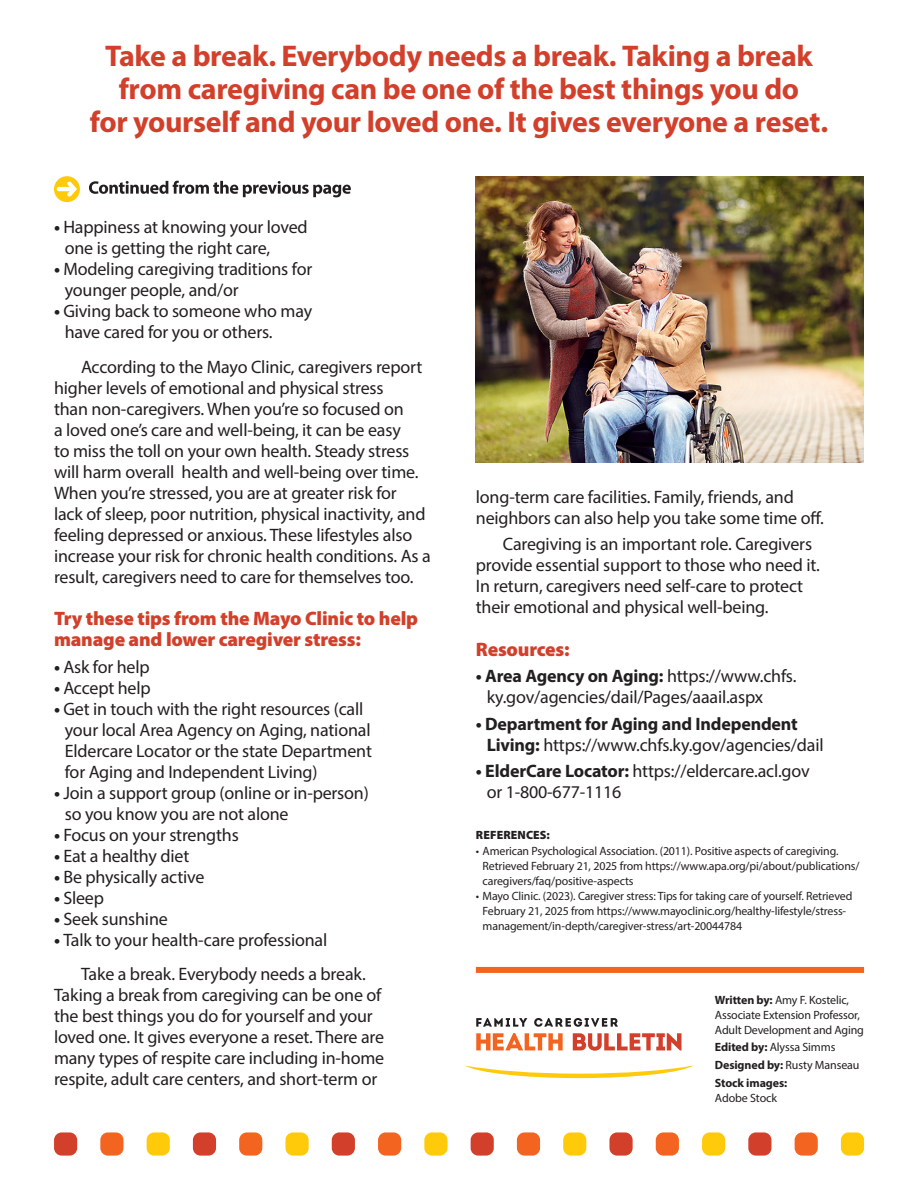
<style>
.page{position:relative;width:918px;height:1188px;background:#fff}
.page>*{position:absolute;margin:0;border:0;box-sizing:border-box;transform-origin:0 0}
.Pullout__Top{font:700 30px/33px "Myriad Pro";letter-spacing:-.015em;color:#d23f2a;text-align:center}
.Subhead{font:900 19.5px/21px "Myriad Pro";letter-spacing:-.01em;color:#d23f2a}
.Body{font:18px/21px "Myriad Pro";letter-spacing:-.01em;color:#231f20}
.t1{font:700 18px/21px "Myriad Pro";letter-spacing:-.01em;color:#231f20}
.t2{font:12px/15px "Myriad Pro";letter-spacing:-.01em;color:#231f20}
.t3{font:700 12px/15px "Myriad Pro";letter-spacing:-.01em;color:#231f20}
.REFERENCES{font:900 12px "Myriad Pro";letter-spacing:.01em;color:#231f20}
.s1{font-weight:700}
.s2{font-weight:400}
</style>
<div class="page">
<div style="left:54px;top:1132px;width:23px;height:24px;background:#d23f2a;border-radius:8px"></div>
<div style="left:193px;top:1132px;width:23px;height:24px;background:#d23f2a;border-radius:8px"></div>
<div style="left:332px;top:1132px;width:23px;height:24px;background:#d23f2a;border-radius:8px"></div>
<div style="left:471px;top:1132px;width:23px;height:24px;background:#d23f2a;border-radius:8px"></div>
<div style="left:609px;top:1132px;width:24px;height:24px;background:#d23f2a;border-radius:8px"></div>
<div style="left:748px;top:1132px;width:23px;height:24px;background:#d23f2a;border-radius:8px"></div>
<div style="left:100px;top:1132px;width:23px;height:24px;background:#f36421;border-radius:8px"></div>
<div style="left:239px;top:1132px;width:23px;height:24px;background:#f36421;border-radius:8px"></div>
<div style="left:378px;top:1132px;width:23px;height:24px;background:#f36421;border-radius:8px"></div>
<div style="left:517px;top:1132px;width:23px;height:24px;background:#f36421;border-radius:8px"></div>
<div style="left:656px;top:1132px;width:23px;height:24px;background:#f36421;border-radius:8px"></div>
<div style="left:795px;top:1132px;width:23px;height:24px;background:#f36421;border-radius:8px"></div>
<div style="left:147px;top:1132px;width:23px;height:24px;background:#feca0a;border-radius:8px"></div>
<div style="left:285px;top:1132px;width:24px;height:24px;background:#feca0a;border-radius:8px"></div>
<div style="left:424px;top:1132px;width:23px;height:24px;background:#feca0a;border-radius:8px"></div>
<div style="left:563px;top:1132px;width:23px;height:24px;background:#feca0a;border-radius:8px"></div>
<div style="left:702px;top:1132px;width:23px;height:24px;background:#feca0a;border-radius:8px"></div>
<div style="left:841px;top:1132px;width:23px;height:24px;background:#feca0a;border-radius:8px"></div>
<svg style="left:466px;top:1066px;width:227px;height:12px"></svg>
<svg style="left:476px;top:1018px;width:142px;height:9px"></svg>
<svg style="left:573px;top:1033px;width:109px;height:18px"></svg>
<svg style="left:476px;top:1033px;width:87px;height:17px"></svg>
<div style="left:476px;top:967px;width:388px;height:6px;background:#f36421"></div>
<svg style="left:54px;top:176px;width:26px;height:26px"></svg>
<svg style="left:89px;top:181px;width:262px;height:16px"></svg>
<img style="left:476px;top:176px;width:388px;height:286px">
<p class="Pullout__Top" style="left:90px;top:38px;width:740px">Take a break. Everybody needs a break. Taking a break from caregiving can be one of the best things you do<br>for yourself and your loved one. It gives everyone a reset.</p>
<p class="Body" style="left:65px;top:216px;width:244px;text-indent:-11px"><span class="s1">•</span> Happiness at knowing your loved one is getting the right care,</p>
<p class="Body" style="left:65px;top:258px;width:249px;text-indent:-11px"><span class="s1">•</span> Modeling caregiving traditions for younger people, and/or</p>
<p class="Body" style="left:65px;top:300px;width:249px;text-indent:-11px"><span class="s1">•</span> Giving back to someone who may have cared for you or others.</p>
<p class="Body" style="left:54px;top:356px;width:378px;text-indent:27px">According to the Mayo Clinic, caregivers report higher levels of emotional and physical stress<br>than non-caregivers. When you’re so focused on<br>a loved one’s care and well-being, it can be easy<br>to miss the toll on your own health. Steady stress will harm overall health and well-being over time.<br>When you’re stressed, you are at greater risk for<br>lack of sleep, poor nutrition, physical inactivity, and feeling depressed or anxious. These lifestyles also increase your risk for chronic health conditions. As a result, caregivers need to care for themselves too.</p>
<p class="Subhead" style="left:54px;top:607px;width:366px">Try these tips from the Mayo Clinic to help manage and lower caregiver stress:</p>
<p class="Body" style="left:54px;top:656px;width:97px"><span class="s1">•</span> Ask for help</p>
<p class="Body" style="left:54px;top:677px;width:98px"><span class="s1">•</span> Accept help</p>
<p class="Body" style="left:65px;top:698px;width:309px;text-indent:-11px"><span class="s1">•</span> Get in touch with the right resources (call your local Area Agency on Aging, national Eldercare Locator or the state Department for Aging and Independent Living)</p>
<p class="Body" style="left:65px;top:782px;width:306px;text-indent:-11px"><span class="s1">•</span> Join a support group (online or in-person) so you know you are not alone</p>
<p class="Body" style="left:54px;top:824px;width:186px"><span class="s1">•</span> Focus on your strengths</p>
<p class="Body" style="left:54px;top:845px;width:137px"><span class="s1">•</span> Eat a healthy diet</p>
<p class="Body" style="left:54px;top:866px;width:152px"><span class="s1">•</span> Be physically active</p>
<p class="Body" style="left:54px;top:887px;width:52px"><span class="s1">•</span> Sleep</p>
<p class="Body" style="left:54px;top:908px;width:115px"><span class="s1">•</span> Seek sunshine</p>
<p class="Body" style="left:54px;top:929px;width:275px"><span class="s1">•</span> Talk to your health-care professional</p>
<p class="Body" style="left:54px;top:963px;width:332px;text-indent:27px">Take a break. Everybody needs a break.<br>Taking a break from caregiving can be one of the best things you do for yourself and your loved one. It gives everyone a reset. There are many types of respite care including in-home respite, adult care centers, and short-term or</p>
<p class="Body" style="left:476px;top:486px;width:349px">long-term care facilities. Family, friends, and neighbors can also help you take some time off.</p>
<p class="Body" style="left:476px;top:534px;width:346px;text-indent:27px">Caregiving is an important role. Caregivers provide essential support to those who need it.<br>In return, caregivers need self-care to protect their emotional and physical well-being.</p>
<p class="Subhead" style="left:476px;top:638px;width:95px">Resources:</p>
<p class="Body" style="left:487px;top:666px;width:311px;text-indent:-11px"><span class="s1">• Area Agency on Aging:</span> https://www.chfs. ky.gov/agencies/dail/Pages/aaail.aspx</p>
<p class="t1" style="left:487px;top:713px;width:338px;text-indent:-11px">• Department for Aging and Independent<br>Living: <span class="s2">https://www.chfs.ky.gov/agencies/dail</span></p>
<p class="Body" style="left:487px;top:760px;width:324px;text-indent:-11px"><span class="s1">• ElderCare Locator:</span> https://eldercare.acl.gov or 1-800-677-1116</p>
<p class="REFERENCES" style="left:476px;top:827px;width:75px">REFERENCES:</p>
<p class="t2" style="left:483px;top:844px;width:378px;text-indent:-7px">• American Psychological Association. (2011). Positive aspects of caregiving.<br>Retrieved February 21, 2025 from https://www.apa.org/pi/about/publications/ caregivers/faq/positive-aspects</p>
<p class="t2" style="left:483px;top:889px;width:371px;text-indent:-7px">• Mayo Clinic. (2023). Caregiver stress: Tips for taking care of yourself. Retrieved<br>February 21, 2025 from https://www.mayoclinic.org/healthy-lifestyle/stress&shy;management/in-depth/caregiver-stress/art-20044784</p>
<p class="t2" style="left:715px;top:992px;width:151px"><span class="s1">Written by:</span> Amy F. Kostelic,<br>Associate Extension Professor,<br>Adult Development and Aging</p>
<p class="t2" style="left:715px;top:1039px;width:122px"><span class="s1">Edited by:</span> Alyssa Simms</p>
<p class="t2" style="left:715px;top:1057px;width:146px"><span class="s1">Designed by:</span> Rusty Manseau</p>
<p class="t3" style="left:715px;top:1075px;width:74px">Stock images:<br><span class="s2">Adobe Stock</span></p>
</div>
